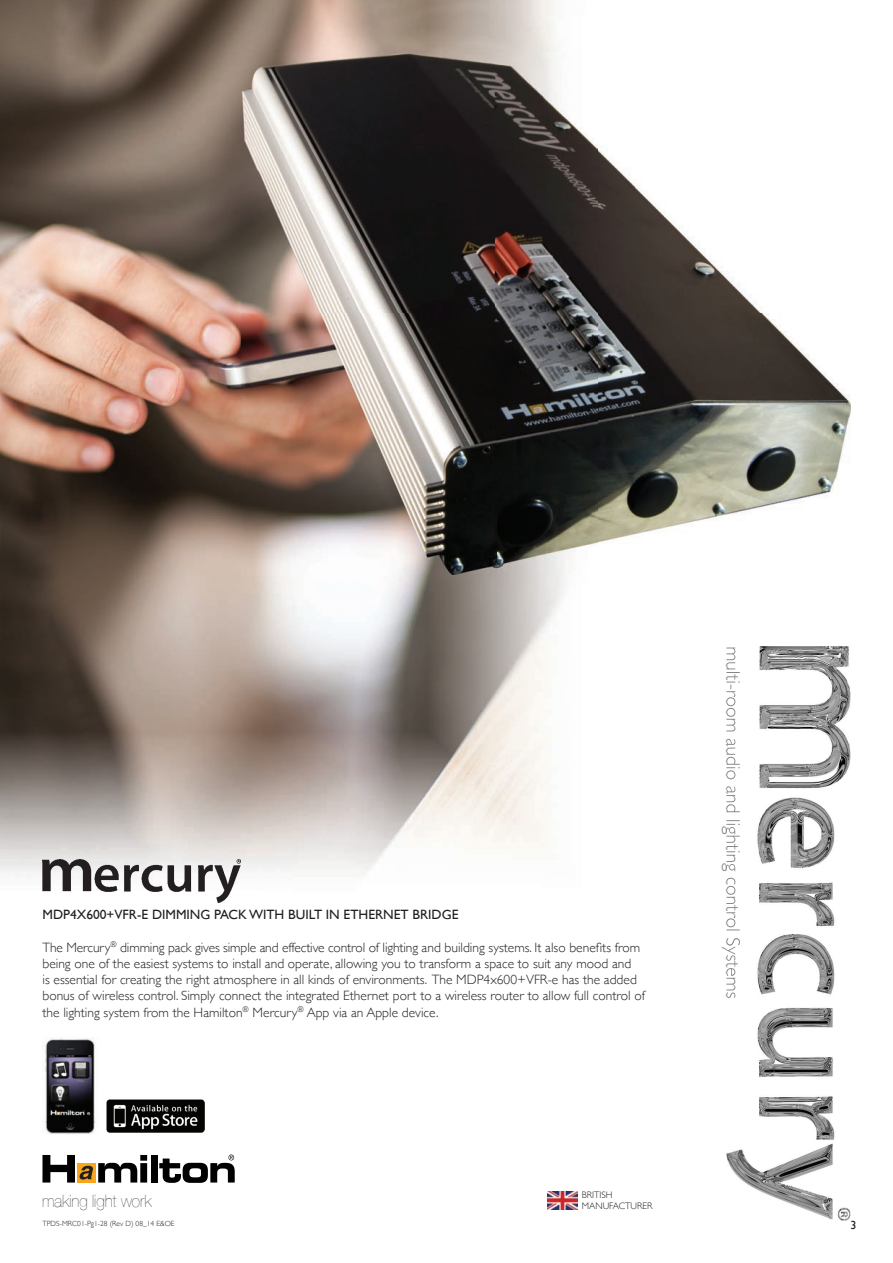
<style>
.page{position:relative;width:893px;height:1263px;background:#fff}
.page>*{position:absolute;margin:0;border:0;box-sizing:border-box;transform-origin:0 0}
.t1{font:200 17.1px "Helvetica Neue";color:#231f20;scale:.94 1}
.t2{font:300 13.5px/16.2px "Gill Sans";color:#231f20}
.t3{font:13.5px "Gill Sans";color:#231f20}
.t4{font:12px "Gill Sans";color:#231f20}
.t5{font:300 9.45px "Gill Sans";color:#231f20}
.t6{font:300 7.5px "Gill Sans";color:#231f20}
</style>
<div class="page">
<img style="left:0;top:0;width:292px;height:875px">
<img style="left:292px;top:0;width:266px;height:53px">
<img style="left:292px;top:575px;width:272px;height:299px">
<img style="left:42px;top:859px;width:198px;height:43px">
<img style="left:242px;top:53px;width:608px;height:522px">
<img style="left:726px;top:646px;width:124px;height:574px">
<img style="left:726px;top:647px;width:14px;height:27px">
<img style="left:726px;top:674px;width:14px;height:324px">
<img style="left:107px;top:1100px;width:97px;height:33px">
<img style="left:43px;top:1037px;width:53px;height:97px">
<img style="left:547px;top:1191px;width:31px;height:19px">
<div style="left:151px;top:1155px;width:7px;height:27px;background:#000"></div>
<svg style="left:42px;top:1155px;width:105px;height:27px"></svg>
<svg style="left:159px;top:1154px;width:76px;height:29px"></svg>
<p class="t3" style="left:42px;top:907px;width:417px">MDP4X600+VFR-E DIMMING PACK WITH BUILT IN ETHERNET BRIDGE</p>
<p class="t2" style="left:42px;top:939px;width:604px">The Mercury<sup>®</sup> dimming pack gives simple and effective control of lighting and building systems. It also benefits from being one of the easiest systems to install and operate, allowing you to transform a space to suit any mood and<br>is essential for creating the right atmosphere in all kinds of environments. The MDP4x600+VFR-e has the added bonus of wireless control. Simply connect the integrated Ethernet port to a wireless router to allow full control of the lighting system from the Hamilton<sup>®</sup> Mercury<sup>®</sup> App via an Apple device.</p>
<p class="t5" style="left:582px;top:1187px;width:32px">BRITISH</p>
<p class="t1" style="left:42px;top:1187px;width:118px">making light work</p>
<p class="t5" style="left:582px;top:1199px;width:72px">MANUFACTURER</p>
<p class="t6" style="left:42px;top:1217px;width:134px">TPDS-MRC01-Pg1-28 (Rev D) 08_14 E&amp;OE</p>
<p class="t4" style="left:850px;top:1217px;width:7px">3</p>
</div>
